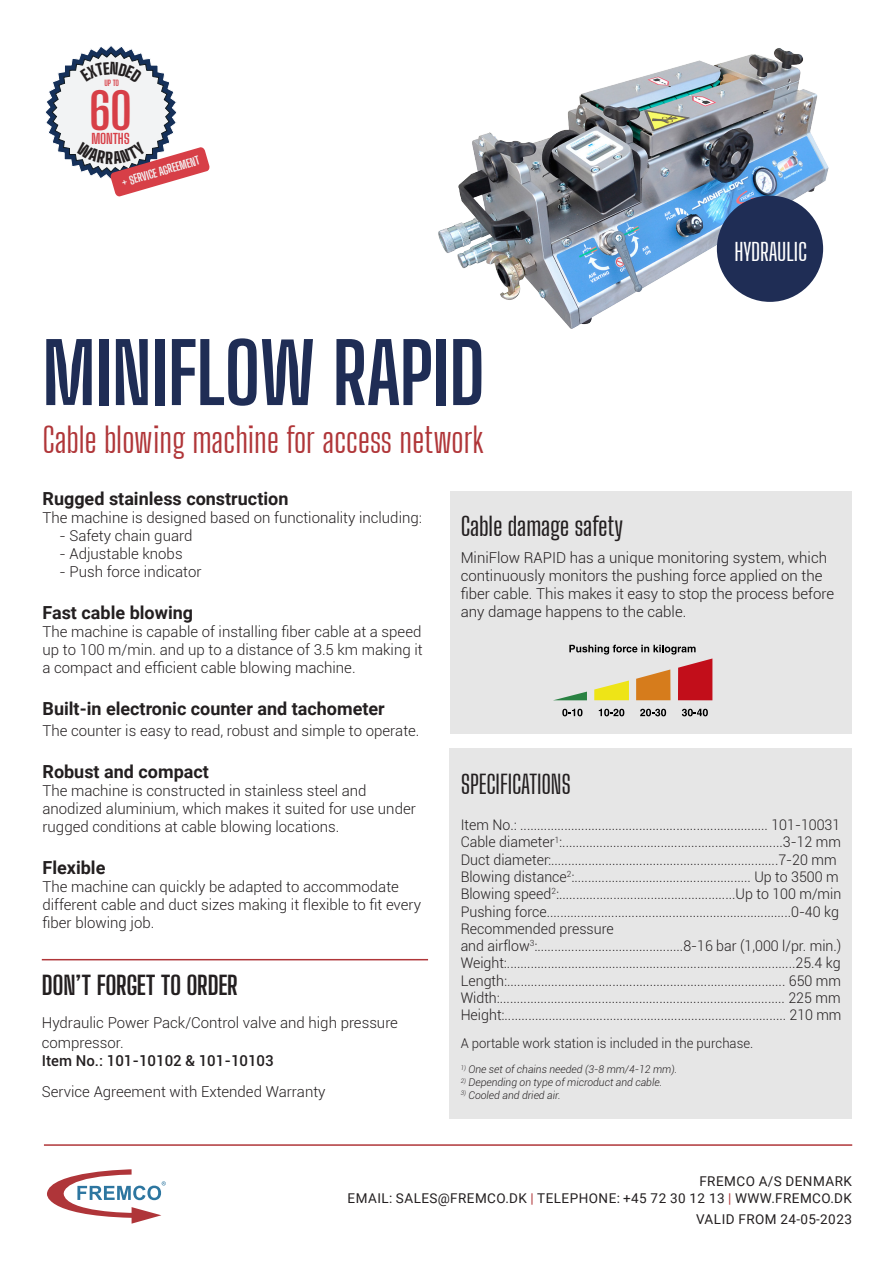
<style>
.page{position:relative;width:893px;height:1263px;background:#fff}
.page>*{position:absolute;margin:0;border:0;box-sizing:border-box;transform-origin:0 0}
.t1{font:700 82.5px "Big Shoulders Display";color:#1f2d55}
.t2{font:700 49.8px "Big Shoulders Display";color:#d73f47}
.t3{font:34.5px "Big Shoulders Display";letter-spacing:-.005em;color:#b03639}
.t4{font:500 25.5px "Big Shoulders Display";letter-spacing:-.01em;color:#231f20}
.t5{font:700 25.5px "Big Shoulders Display";letter-spacing:-.015em;color:#231f20}
.t6{font:500 24px "Big Shoulders Display";letter-spacing:-.01em;color:#fff}
.t7{font:700 18px "Roboto";color:#231f20}
.t8{font:300 15px/18px "Roboto";color:#231f20}
.t9{font:500 15px "Roboto";color:#231f20}
.t10{font:300 14.55px/17.2px "Roboto";color:#231f20}
.t11{font:700 13.95px "Big Shoulders Display";letter-spacing:-.01em;color:#d73f47}
.t12{font:13.5px/16.2px "Roboto";letter-spacing:.035em;color:#231f20;text-align:right}
.t13{font:300 13.5px "Roboto";color:#231f20}
.t14{font:700 11.1px "Big Shoulders Display";color:#f2f3f4}
.t15{font:italic 300 10.65px "Roboto";color:#231f20}
.t16{font:700 7.95px "Big Shoulders Display";color:#d73f47}
.s1{color:#b03639}
</style>
<div class="page">
<img style="left:438px;top:48px;width:391px;height:281px">
<div style="left:450px;top:491px;width:401px;height:242px;background:#e6e6e6"></div>
<div style="left:450px;top:748px;width:402px;height:371px;background:#e6e6e6"></div>
<hr style="left:44px;top:1144px;width:808px;height:2px;background:#b03639">
<div style="left:717px;top:196px;width:106px;height:106px;background:#1f2d55;border-radius:50%"></div>
<hr style="left:42px;top:959px;width:386px;height:1px;background:#b03639">
<svg style="left:554px;top:645px;width:158px;height:55px"></svg>
<svg style="left:562px;top:709px;width:20px;height:7px"></svg>
<svg style="left:599px;top:709px;width:25px;height:7px"></svg>
<svg style="left:640px;top:709px;width:26px;height:7px"></svg>
<svg style="left:682px;top:709px;width:26px;height:7px"></svg>
<svg style="left:47px;top:1169px;width:119px;height:55px"></svg>
<svg style="left:46px;top:46px;width:164px;height:151px"></svg>
<p class="t16" style="left:104px;top:78px;width:16px">UP TO</p>
<p class="t2" style="left:89px;top:77px;width:44px">60</p>
<p class="t11" style="left:91px;top:129px;width:40px">MONTHS</p>
<p class="t14" style="left:120px;top:175px;width:82px;rotate:-16deg">+ SERVICE AGREEMENT</p>
<p class="t1" style="left:43px;top:317px;width:444px">MINIFLOW RAPID</p>
<p class="t6" style="left:734px;top:236px;width:74px">HYDRAULIC</p>
<p class="t3" style="left:43px;top:418px;width:443px">Cable blowing machine for access network</p>
<p class="t7" style="left:43px;top:486px;width:247px">Rugged stainless construction</p>
<p class="t8" style="left:43px;top:508px;width:381px">The machine is designed based on functionality including:</p>
<p class="t8" style="left:60px;top:526px;width:134px">- Safety chain guard</p>
<p class="t8" style="left:60px;top:544px;width:125px">- Adjustable knobs</p>
<p class="t8" style="left:60px;top:562px;width:144px">- Push force indicator</p>
<p class="t7" style="left:43px;top:600px;width:152px">Fast cable blowing</p>
<p class="t8" style="left:43px;top:622px;width:382px;text-align:justify">The machine is capable of installing fiber cable at a speed up to 100 m/min. and up to a distance of 3.5 km making it a compact and efficient cable blowing machine.</p>
<p class="t7" style="left:43px;top:696px;width:344px">Built-in electronic counter and tachometer</p>
<p class="t8" style="left:43px;top:721px;width:378px">The counter is easy to read, robust and simple to operate.</p>
<p class="t7" style="left:43px;top:759px;width:168px">Robust and compact</p>
<p class="t8" style="left:43px;top:781px;width:375px">The machine is constructed in stainless steel and anodized aluminium, which makes it suited for use under rugged conditions at cable blowing locations.</p>
<p class="t7" style="left:43px;top:855px;width:64px">Flexible</p>
<p class="t8" style="left:43px;top:877px;width:380px">The machine can quickly be adapted to accommodate different cable and duct sizes making it flexible to fit every fiber blowing job.</p>
<p class="t4" style="left:461px;top:510px;width:164px">Cable damage safety</p>
<p class="t8" style="left:461px;top:549px;width:375px">MiniFlow RAPID has a unique monitoring system, which continuously monitors the pushing force applied on the fiber cable. This makes it easy to stop the process before any damage happens to the cable.</p>
<p class="t4" style="left:461px;top:767px;width:112px">SPECIFICATIONS</p>
<p class="t10" style="left:461px;top:816px;width:381px">Item No.: ......................................................................... 101-10031</p>
<p class="t10" style="left:461px;top:833px;width:382px">Cable diameter<sup>1</sup>:.................................................................3-12 mm</p>
<p class="t10" style="left:461px;top:850px;width:377px">Duct diameter:...................................................................7-20 mm</p>
<p class="t10" style="left:461px;top:868px;width:380px">Blowing distance<sup>2</sup>:.................................................... Up to 3500 m</p>
<p class="t10" style="left:461px;top:885px;width:382px">Blowing speed<sup>2</sup>:....................................................Up to 100 m/min</p>
<p class="t10" style="left:461px;top:902px;width:380px">Pushing force........................................................................0-40 kg</p>
<p class="t10" style="left:461px;top:919px;width:382px">Recommended pressure<br>and airflow<sup>3</sup>:...........................................8-16 bar (1,000 l/pr. min.)</p>
<p class="t10" style="left:461px;top:954px;width:381px">Weight:.....................................................................................25.4 kg</p>
<p class="t10" style="left:461px;top:971px;width:382px">Length:.................................................................................. 650 mm</p>
<p class="t10" style="left:461px;top:988px;width:381px">Width:.................................................................................... 225 mm</p>
<p class="t10" style="left:461px;top:1006px;width:382px">Height:................................................................................... 210 mm</p>
<p class="t13" style="left:461px;top:1034px;width:294px">A portable work station is included in the purchase.</p>
<p class="t15" style="left:461px;top:1062px;width:218px"><sup>1)</sup> One set of chains needed (3-8 mm/4-12 mm).</p>
<p class="t15" style="left:461px;top:1075px;width:203px"><sup>2)</sup> Depending on type of microduct and cable.</p>
<p class="t15" style="left:461px;top:1088px;width:101px"><sup>3)</sup> Cooled and dried air.</p>
<p class="t5" style="left:42px;top:968px;width:198px">DON’T FORGET TO ORDER</p>
<p class="t8" style="left:42px;top:1013px;width:358px;line-height:19.5px">Hydraulic Power Pack/Control valve and high pressure compressor.</p>
<p class="t9" style="left:42px;top:1050px;width:233px">Item No.: 101-10102 &amp; 101-10103</p>
<p class="t8" style="left:42px;top:1082px;width:285px">Service Agreement with Extended Warranty</p>
<p class="t12" style="left:348px;top:1173px;width:506px">FREMCO A/S DENMARK<br>EMAIL: SALES@FREMCO.DK <span class="s1">|</span> TELEPHONE: +45 72 30 12 13 <span class="s1">|</span> WWW.FREMCO.DK</p>
<p class="t12" style="left:696px;top:1210px;width:157px">VALID FROM 24-05-2023</p>
</div>
